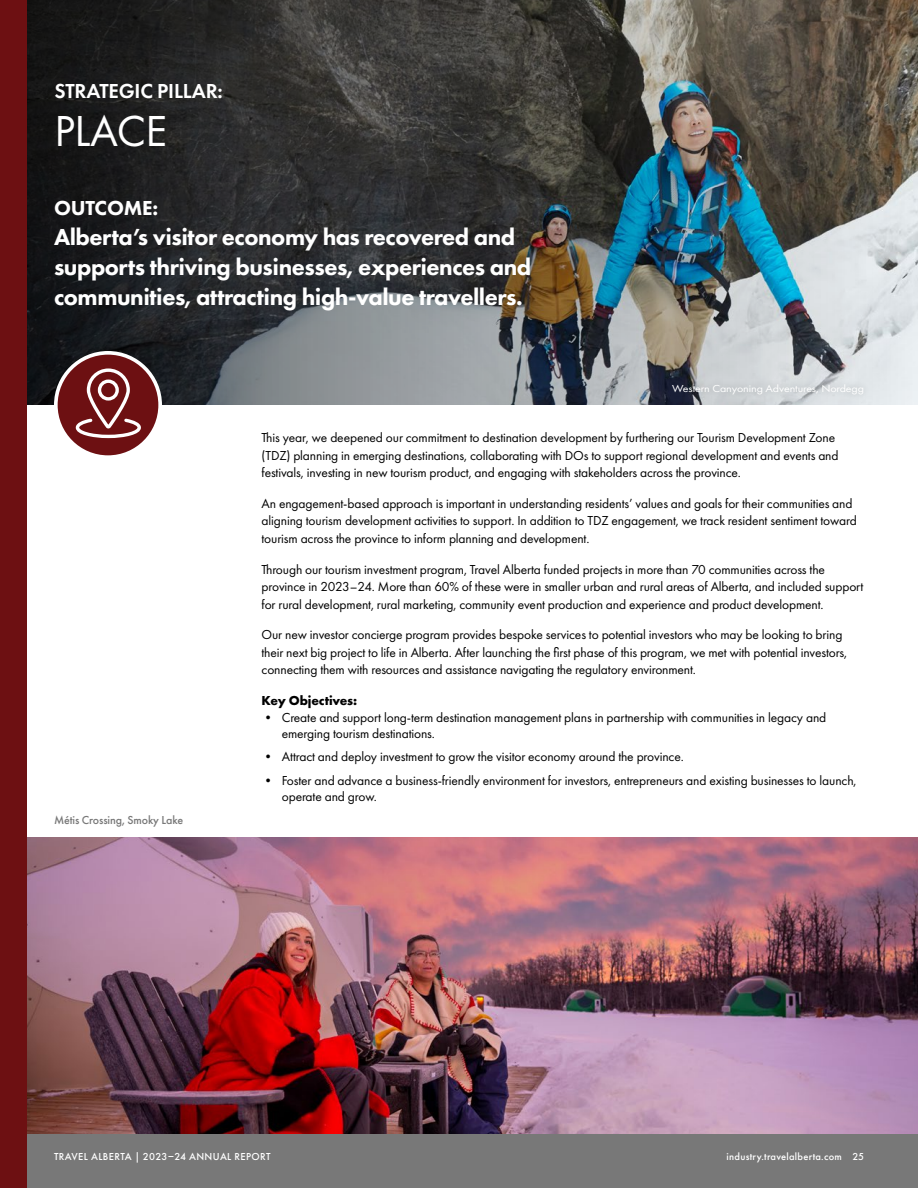
<style>
.page{position:relative;width:918px;height:1188px;background:#fff}
.page>*{position:absolute;margin:0;border:0;box-sizing:border-box;transform-origin:0 0}
.t1{font:45px "Futura PT";letter-spacing:-.01em;color:#fff}
.t2{font:800 24px/30px "Futura PT";letter-spacing:-.02em;color:#fff}
.t3{font:600 21px "Futura PT";letter-spacing:-.01em;color:#fff}
.t4{font:800 21px "Futura PT";letter-spacing:-.01em;color:#fff}
.t5{font:13.5px/17.4px "Futura PT";letter-spacing:-.01em;color:#000}
.t6{font:700 13.5px "Futura PT";letter-spacing:-.01em;color:#000}
.t7{font:500 12px "Futura PT";letter-spacing:-.01em;color:#787878}
.t8{font:500 10.5px "Futura PT";letter-spacing:.025em;color:#fff}
.t9{font:10.5px "Futura PT";letter-spacing:-.01em;color:#fff;scale:1.14 1}
.s1{font-weight:700}
</style>
<div class="page">
<div style="left:0;top:1134px;width:918px;height:54px;background:#787878"></div>
<img style="left:27px;top:837px;width:891px;height:297px">
<img style="left:27px;top:0;width:891px;height:405px">
<div style="left:0;top:0;width:27px;height:1188px;background:#6d1012"></div>
<div style="left:56px;top:353px;width:104px;height:104px;background:#6d1012;border-radius:50%"></div>
<div style="left:54px;top:351px;width:108px;height:108px;border:4px solid #fff;border-radius:50%"></div>
<svg style="left:74px;top:367px;width:69px;height:72px"></svg>
<div style="left:665px;top:377px;width:205px;height:24px;background:#000;opacity:.19"></div>
<h3 class="t3" style="left:55px;top:78px;width:170px">STRATEGIC PILLAR:</h3>
<h1 class="t1" style="left:55px;top:104px;width:114px">PLACE</h1>
<h3 class="t4" style="left:54px;top:195px;width:106px">OUTCOME:</h3>
<h2 class="t2" style="left:54px;top:221px;width:479px">Alberta’s visitor economy has recovered and supports thriving businesses, experiences and communities, attracting high-value travellers.</h2>
<p class="t9" style="left:672px;top:382px;width:170px">Western Canyoning Adventures, Nordegg</p>
<p class="t7" style="left:54px;top:812px;width:131px">Métis Crossing, Smoky Lake</p>
<p class="t5" style="left:262px;top:429px;width:579px">This year, we deepened our commitment to destination development by furthering our Tourism Development Zone (TDZ) planning in emerging destinations, collaborating with DOs to support regional development and events and festivals, investing in new tourism product, and engaging with stakeholders across the province.</p>
<p class="t5" style="left:262px;top:495px;width:597px">An engagement-based approach is important in understanding residents’ values and goals for their communities and aligning tourism development activities to support. In addition to TDZ engagement, we track resident sentiment toward tourism across the province to inform planning and development.</p>
<p class="t5" style="left:262px;top:560px;width:603px">Through our tourism investment program, Travel Alberta funded projects in more than 70 communities across the province in 2023–24. More than 60% of these were in smaller urban and rural areas of Alberta, and included support for rural development, rural marketing, community event production and experience and product development.</p>
<p class="t5" style="left:262px;top:626px;width:587px">Our new investor concierge program provides bespoke services to potential investors who may be looking to bring their next big project to life in Alberta. After launching the first phase of this program, we met with potential investors, connecting them with resources and assistance navigating the regulatory environment.</p>
<p class="t6" style="left:262px;top:692px;width:97px">Key Objectives:</p>
<p class="t5" style="left:282px;top:709px;width:546px;line-height:16.5px;text-indent:-20px"><span class="s1">•</span> Create and support long-term destination management plans in partnership with communities in legacy and emerging tourism destinations.</p>
<p class="t5" style="left:262px;top:748px;width:422px"><span class="s1">•</span> Attract and deploy investment to grow the visitor economy around the province.</p>
<p class="t5" style="left:282px;top:772px;width:576px;line-height:16.5px;text-indent:-20px"><span class="s1">•</span> Foster and advance a business-friendly environment for investors, entrepreneurs and existing businesses to launch, operate and grow.</p>
<p class="t8" style="left:54px;top:1150px;width:218px">TRAVEL ALBERTA | 2023–24 ANNUAL REPORT</p>
<p class="t8" style="left:727px;top:1150px;width:139px">industry.travelalberta.com 25</p>
</div>
